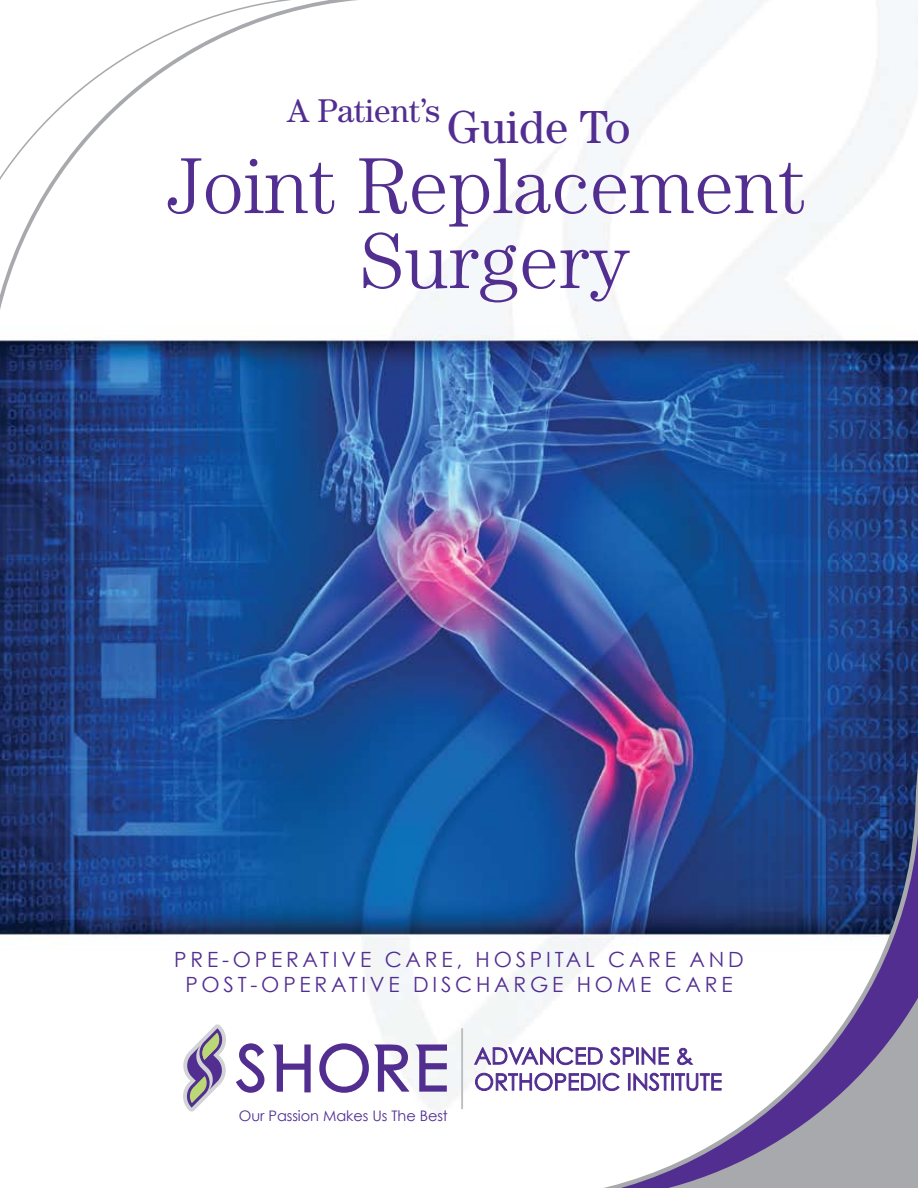
<style>
.page{position:relative;width:918px;height:1188px;background:#fff}
.page>*{position:absolute;margin:0;border:0;box-sizing:border-box;transform-origin:0 0}
.t1{font:300 79.5px/75px "Century";color:#522e91;text-align:center}
.t2{font:46.5px "Century";color:#522e91}
.t3{font:33px "Century";color:#522e91}
.t4{font:21px/25.2px "Century Gothic";letter-spacing:.18em;color:#522e91;text-align:center}
.t5{font:14.55px "Century Gothic";letter-spacing:-.005em;color:#522e91}
</style>
<div class="page">
<img style="left:0;top:0;width:918px;height:1115px">
<svg style="left:0;top:0;width:524px;height:427px"></svg>
<img style="left:455px;top:568px;width:463px;height:620px">
<hr style="left:461px;top:1028px;width:2px;height:81px;background:#bcbec0">
<svg style="left:474px;top:1047px;width:129px;height:18px"></svg>
<svg style="left:609px;top:1047px;width:25px;height:18px"></svg>
<div style="left:636px;top:1047px;width:3px;height:18px;background:#522e91;border:1px solid #522e91"></div>
<svg style="left:641px;top:1047px;width:28px;height:18px"></svg>
<svg style="left:677px;top:1048px;width:17px;height:17px"></svg>
<svg style="left:475px;top:1073px;width:145px;height:18px"></svg>
<svg style="left:628px;top:1073px;width:94px;height:18px"></svg>
<svg style="left:272px;top:1044px;width:39px;height:48px"></svg>
<svg style="left:319px;top:1043px;width:128px;height:50px"></svg>
<svg style="left:236px;top:1043px;width:28px;height:50px"></svg>
<svg style="left:183px;top:1024px;width:43px;height:88px"></svg>
<h3 class="t3" style="left:287px;top:91px;width:155px">A Patient’s</h3>
<h2 class="t2" style="left:447px;top:100px;width:185px">Guide To</h2>
<h1 class="t1" style="left:167px;top:147px;width:640px">Joint Replacement<br>Surgery</h1>
<p class="t4" style="left:174px;top:946px;width:571px">PRE-OPERATIVE CARE, HOSPITAL CARE AND<br>POST-OPERATIVE DISCHARGE HOME CARE</p>
<p class="t5" style="left:239px;top:1107px;width:211px">Our Passion Makes Us The Best</p>
</div>
